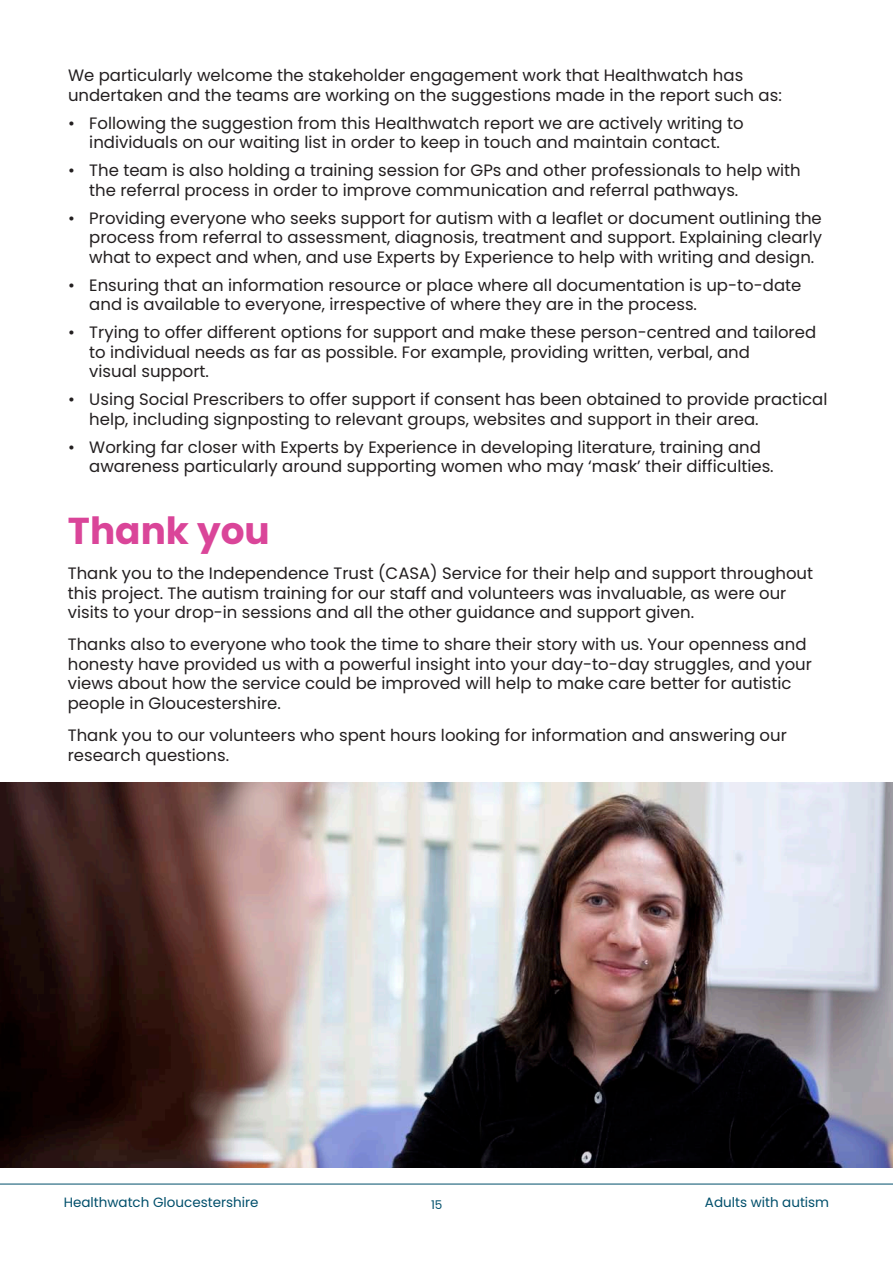
<style>
.page{position:relative;width:893px;height:1263px;background:#fff}
.page>*{position:absolute;margin:0;border:0;box-sizing:border-box;transform-origin:0 0}
.t1{font:700 37.5px "Poppins";color:#da4599}
.Content_paragraphs{font:16.5px/19.5px "Poppins";color:#231f20}
.t2{font:13.5px "Poppins";color:#004f6b}
.t3{font:12px "Poppins";color:#004f6b}
</style>
<div class="page">
<hr style="left:0;top:1184px;width:893px;height:1px;background:#004f6b">
<img style="left:0;top:783px;width:893px;height:384px">
<p class="Content_paragraphs" style="left:68px;top:66px;width:715px">We particularly welcome the stakeholder engagement work that Healthwatch has undertaken and the teams are working on the suggestions made in the report such as:</p>
<p class="Content_paragraphs" style="left:68px;top:113px;width:677px;text-align:center">• Following the suggestion from this Healthwatch report we are actively writing to individuals on our waiting list in order to keep in touch and maintain contact.</p>
<p class="Content_paragraphs" style="left:89px;top:161px;width:713px;text-indent:-21px">• The team is also holding a training session for GPs and other professionals to help with the referral process in order to improve communication and referral pathways.</p>
<p class="Content_paragraphs" style="left:89px;top:208px;width:734px;text-align:justify;text-indent:-21px">• Providing everyone who seeks support for autism with a leaflet or document outlining the process from referral to assessment, diagnosis, treatment and support. Explaining clearly what to expect and when, and use Experts by Experience to help with writing and design.</p>
<p class="Content_paragraphs" style="left:89px;top:275px;width:714px;text-indent:-21px">• Ensuring that an information resource or place where all documentation is up-to-date and is available to everyone, irrespective of where they are in the process.</p>
<p class="Content_paragraphs" style="left:89px;top:323px;width:728px;text-indent:-21px">• Trying to offer different options for support and make these person-centred and tailored to individual needs as far as possible. For example, providing written, verbal, and<br>visual support.</p>
<p class="Content_paragraphs" style="left:89px;top:390px;width:740px;text-indent:-21px">• Using Social Prescribers to offer support if consent has been obtained to provide practical help, including signposting to relevant groups, websites and support in their area.</p>
<p class="Content_paragraphs" style="left:89px;top:437px;width:686px;text-indent:-21px">• Working far closer with Experts by Experience in developing literature, training and awareness particularly around supporting women who may ‘mask’ their difficulties.</p>
<p class="t1" style="left:68px;top:509px;width:203px">Thank you</p>
<p class="Content_paragraphs" style="left:68px;top:564px;width:747px">Thank you to the Independence Trust (CASA) Service for their help and support throughout this project. The autism training for our staff and volunteers was invaluable, as were our visits to your drop-in sessions and all the other guidance and support given.</p>
<p class="Content_paragraphs" style="left:68px;top:635px;width:746px">Thanks also to everyone who took the time to share their story with us. Your openness and honesty have provided us with a powerful insight into your day-to-day struggles, and your views about how the service could be improved will help to make care better for autistic people in Gloucestershire.</p>
<p class="Content_paragraphs" style="left:68px;top:726px;width:720px">Thank you to our volunteers who spent hours looking for information and answering our research questions.</p>
<p class="t2" style="left:64px;top:1194px;width:196px">Healthwatch Gloucestershire</p>
<p class="t3" style="left:431px;top:1198px;width:13px">15</p>
<p class="t2" style="left:705px;top:1194px;width:126px">Adults with autism</p>
</div>
